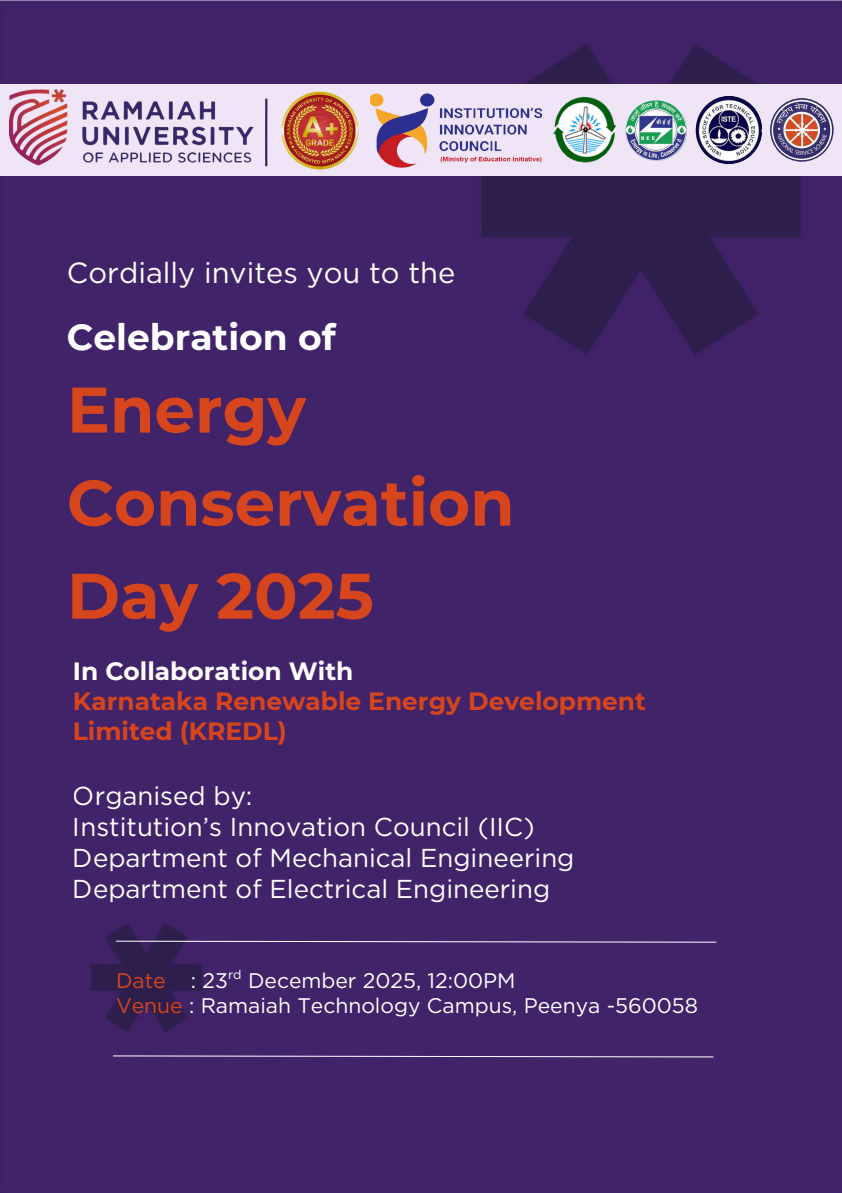
<style>
.page{position:relative;width:842px;height:1193px;background:#fff}
.page>*{position:absolute;margin:0;border:0;box-sizing:border-box;transform-origin:0 0}
.t1{font:700 64.25px/93px "Montserrat";color:#d7451c}
.t2{font:700 36.15px "Montserrat";color:#fff}
.t3{font:29.1px "Gotham";color:#fff}
.t4{font:25.9px/31.1px "Gotham";color:#fff}
.t5{font:700 24.9px/29.6px "Montserrat";color:#d7451c}
.t6{font:700 24.9px "Montserrat";color:#fff}
.t7{font:21.05px/25.1px "Gotham";color:#fff}
.s1{color:#d7451c}
</style>
<div class="page">
<div style="left:0;top:0;width:842px;height:1192px;background:#412369"></div>
<svg style="left:116px;top:940px;width:600px;height:2px"></svg>
<svg style="left:113px;top:1055px;width:600px;height:2px"></svg>
<div style="left:33px;top:24px;width:423px;height:253px;background:#412369"></div>
<div style="left:0;top:84px;width:842px;height:91px;background:#efe5f6"></div>
<img style="left:371px;top:93px;width:171px;height:75px">
<img style="left:10px;top:89px;width:349px;height:81px">
<img style="left:553px;top:97px;width:63px;height:65px">
<img style="left:695px;top:96px;width:67px;height:68px">
<img style="left:625px;top:100px;width:62px;height:61px;border-radius:30px">
<img style="left:770px;top:98px;width:63px;height:63px">
<p class="t3" style="left:67px;top:254px;width:390px">Cordially invites you to the</p>
<h2 class="t2" style="left:67px;top:314px;width:270px">Celebration of</h2>
<h1 class="t1" style="left:67px;top:363px;width:449px">Energy<br>Conservation<br>Day 2025</h1>
<p class="t6" style="left:73px;top:656px;width:282px">In Collaboration With</p>
<p class="t5" style="left:73px;top:686px;width:574px">Karnataka Renewable Energy Development<br>Limited (KREDL)</p>
<p class="t4" style="left:73px;top:780px;width:503px">Organised by:<br>Institution’s Innovation Council (IIC)<br>Department of Mechanical Engineering Department of Electrical Engineering</p>
<p class="t7" style="left:116px;top:967px;width:583px"><span class="s1">Date</span> : 23<sup>rd</sup> December 2025, 12:00PM<br><span class="s1">Venue</span> : Ramaiah Technology Campus, Peenya -560058</p>
</div>
